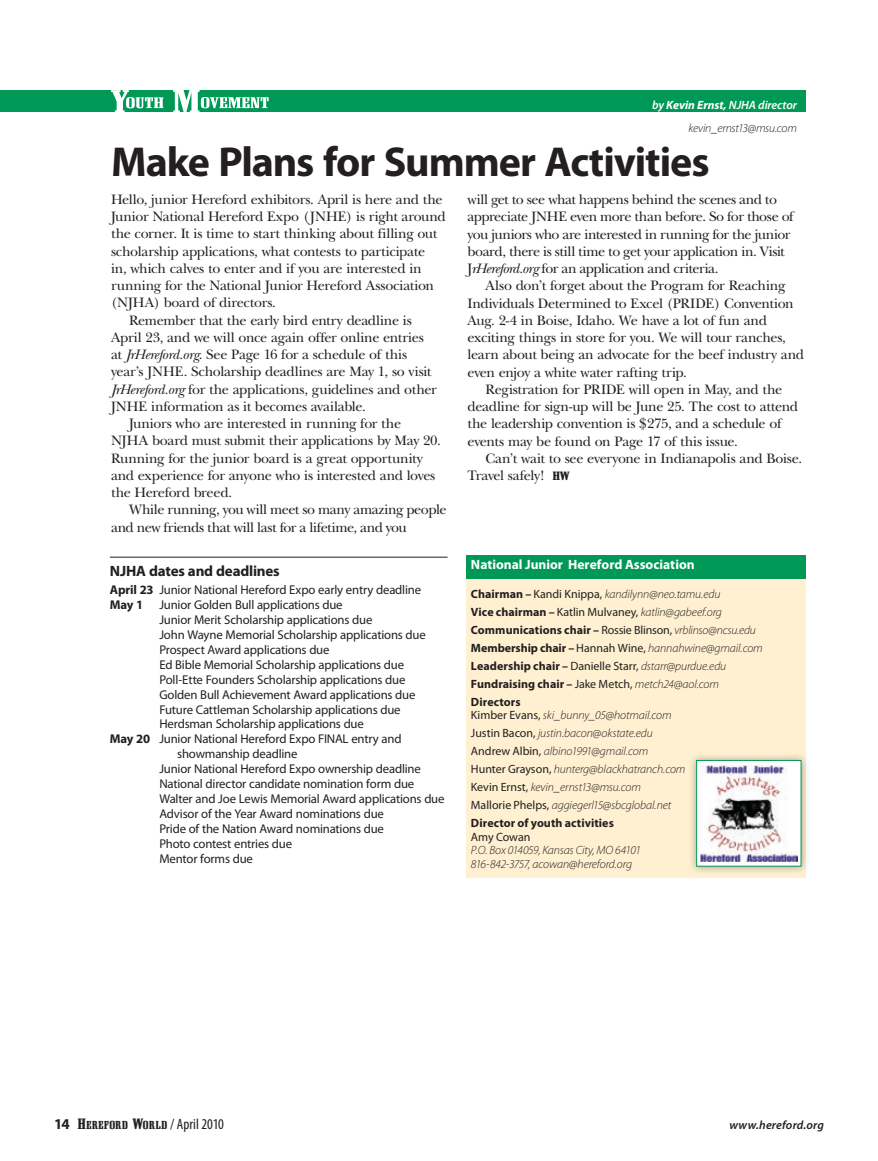
<style>
.page{position:relative;width:878px;height:1161px;background:#fff}
.page>*{position:absolute;margin:0;border:0;box-sizing:border-box;transform-origin:0 0}
.t1{font:700 42px "Myriad Pro";letter-spacing:-.025em;color:#231f20}
.t2{font:700 15px "Myriad Pro";letter-spacing:-.015em;color:#231f20}
.t3{font:14.25px/17.2px "New Baskerville";letter-spacing:-.025em;color:#231f20}
.t4{font:700 13.5px "Myriad Pro";color:#fff}
.t5{font:12.75px/15px "Myriad Pro";letter-spacing:-.015em;color:#231f20}
.t6{font:italic 300 12px/18px "Myriad Pro";letter-spacing:-.01em;color:#231f20}
.t7{font:italic 600 12px "Myriad Pro";letter-spacing:.015em;color:#231f20}
.t8{font:12px "Myriad Pro";letter-spacing:-.005em;color:#231f20}
.t9{font:11.55px "Shattuck";letter-spacing:.03em;color:#231f20;scale:1.1 1}
.s1{font-weight:600;color:#fff}
.s2{font-weight:700;color:#fff}
.s3{font-style:italic}
.s4{font-weight:700}
.s5{font-family:"Shattuck";font-size:12px}
.s6{font-weight:700;font-style:normal}
.s7{font-weight:400;font-style:normal}
.s8{font-family:"Myriad Pro";font-weight:700;font-size:15px}
.s9{font-size:15px}
.s10{font-family:"Myriad Pro";font-stretch:condensed;font-size:15px}
</style>
<div class="page">
<div style="left:0;top:90px;width:806px;height:22px;background:#009856"></div>
<svg style="left:111px;top:90px;width:158px;height:22px"></svg>
<div style="left:466px;top:573px;width:340px;height:305px;background:#fef0d0"></div>
<div style="left:466px;top:555px;width:340px;height:23px;background:#009856"></div>
<div style="left:688px;top:752px;width:121px;height:123px;background:#231f20;opacity:.4"></div>
<div style="left:696px;top:760px;width:105px;height:106px;background:#fff"></div>
<img style="left:700px;top:766px;width:97px;height:95px">
<div style="left:696px;top:760px;width:105px;height:107px;border:1px solid #009856"></div>
<hr style="left:110px;top:557px;width:337px;height:1px;background:#231f20">
<p class="t6" style="left:652px;top:94px;width:146px;line-height:22.8px;text-align:right"><span class="s1">by</span> <span class="s2">Kevin Ernst,</span> <span class="s1">NJHA director </span>kevin_ernst13@msu.com</p>
<h1 class="t1" style="left:111px;top:134px;width:600px">Make Plans for Summer Activities</h1>
<p class="t3" style="left:111px;top:191px;width:333px">Hello, junior Hereford exhibitors. April is here and the</p>
<p class="t3" style="left:111px;top:208px;width:336px">Junior National Hereford Expo (JNHE) is right around</p>
<p class="t3" style="left:111px;top:225px;width:328px">the corner. It is time to start thinking about filling out</p>
<p class="t3" style="left:111px;top:243px;width:316px">scholarship applications, what contests to participate</p>
<p class="t3" style="left:111px;top:260px;width:312px">in, which calves to enter and if you are interested in</p>
<p class="t3" style="left:111px;top:277px;width:324px">running for the National Junior Hereford Association</p>
<p class="t3" style="left:111px;top:294px;width:166px">(NJHA) board of directors.</p>
<p class="t3" style="left:129px;top:312px;width:284px">Remember that the early bird entry deadline is</p>
<p class="t3" style="left:111px;top:329px;width:314px">April 23, and we will once again offer online entries</p>
<p class="t3" style="left:111px;top:346px;width:298px">at <span class="s3">JrHereford.org</span>. See Page 16 for a schedule of this</p>
<p class="t3" style="left:111px;top:363px;width:322px">year’s JNHE. Scholarship deadlines are May 1, so visit</p>
<p class="t3" style="left:111px;top:381px;width:327px"><span class="s3">JrHereford.org</span> for the applications, guidelines and other</p>
<p class="t3" style="left:111px;top:398px;width:256px">JNHE information as it becomes available.</p>
<p class="t3" style="left:129px;top:415px;width:273px">Juniors who are interested in running for the</p>
<p class="t3" style="left:111px;top:432px;width:331px">NJHA board must submit their applications by May 20.</p>
<p class="t3" style="left:111px;top:450px;width:313px">Running for the junior board is a great opportunity</p>
<p class="t3" style="left:111px;top:467px;width:326px">and experience for anyone who is interested and loves</p>
<p class="t3" style="left:111px;top:484px;width:122px">the Hereford breed.</p>
<p class="t3" style="left:129px;top:501px;width:319px">While running, you will meet so many amazing people</p>
<p class="t3" style="left:111px;top:519px;width:297px">and new friends that will last for a lifetime, and you</p>
<p class="t2" style="left:110px;top:561px;width:171px">NJHA dates and deadlines</p>
<p class="t5" style="left:110px;top:582px;width:313px"><span class="s4">April 23</span> Junior National Hereford Expo early entry deadline<br><span class="s4">May 1</span></p>
<p class="t5" style="left:159px;top:597px;width:185px">Junior Golden Bull applications due</p>
<p class="t5" style="left:159px;top:612px;width:214px">Junior Merit Scholarship applications due</p>
<p class="t5" style="left:159px;top:627px;width:268px">John Wayne Memorial Scholarship applications due</p>
<p class="t5" style="left:159px;top:642px;width:172px">Prospect Award applications due</p>
<p class="t5" style="left:159px;top:657px;width:246px">Ed Bible Memorial Scholarship applications due</p>
<p class="t5" style="left:159px;top:672px;width:247px">Poll-Ette Founders Scholarship applications due</p>
<p class="t5" style="left:159px;top:687px;width:257px">Golden Bull Achievement Award applications due</p>
<p class="t5" style="left:159px;top:702px;width:243px">Future Cattleman Scholarship applications due</p>
<p class="t5" style="left:159px;top:717px;width:206px">Herdsman Scholarship applications due</p>
<p class="t5" style="left:110px;top:732px;width:293px"><span class="s4">May 20</span> Junior National Hereford Expo FINAL entry and</p>
<p class="t5" style="left:177px;top:747px;width:122px">showmanship deadline</p>
<p class="t5" style="left:159px;top:762px;width:263px">Junior National Hereford Expo ownership deadline</p>
<p class="t5" style="left:159px;top:776px;width:256px">National director candidate nomination form due</p>
<p class="t5" style="left:159px;top:791px;width:287px">Walter and Joe Lewis Memorial Award applications due</p>
<p class="t5" style="left:159px;top:806px;width:226px">Advisor of the Year Award nominations due</p>
<p class="t5" style="left:159px;top:821px;width:226px">Pride of the Nation Award nominations due</p>
<p class="t5" style="left:159px;top:836px;width:134px">Photo contest entries due</p>
<p class="t5" style="left:159px;top:851px;width:95px">Mentor forms due</p>
<p class="t3" style="left:467px;top:191px;width:328px">will get to see what happens behind the scenes and to appreciate JNHE even more than before. So for those of you juniors who are interested in running for the junior board, there is still time to get your application in. Visit J<span class="s3">rHereford.org</span> for an application and criteria.</p>
<p class="t3" style="left:485px;top:277px;width:301px">Also don’t forget about the Program for Reaching</p>
<p class="t3" style="left:467px;top:294px;width:328px">Individuals Determined to Excel (PRIDE) Convention</p>
<p class="t3" style="left:467px;top:312px;width:301px">Aug. 2-4 in Boise, Idaho. We have a lot of fun and</p>
<p class="t3" style="left:467px;top:329px;width:320px">exciting things in store for you. We will tour ranches,</p>
<p class="t3" style="left:467px;top:346px;width:338px">learn about being an advocate for the beef industry and</p>
<p class="t3" style="left:467px;top:363px;width:221px">even enjoy a white water rafting trip.</p>
<p class="t3" style="left:485px;top:381px;width:298px">Registration for PRIDE will open in May, and the</p>
<p class="t3" style="left:467px;top:398px;width:332px">deadline for sign-up will be June 25. The cost to attend</p>
<p class="t3" style="left:467px;top:415px;width:315px">the leadership convention is $275, and a schedule of</p>
<p class="t3" style="left:467px;top:432px;width:272px">events may be found on Page 17 of this issue.</p>
<p class="t3" style="left:485px;top:450px;width:318px">Can’t wait to see everyone in Indianapolis and Boise.</p>
<p class="t3" style="left:467px;top:467px;width:104px">Travel safely! <span class="s5">HW</span></p>
<p class="t4" style="left:471px;top:556px;width:225px">National Junior Hereford Association</p>
<p class="t6" style="left:471px;top:585px;width:293px"><span class="s6">Chairman –</span> <span class="s7">Kandi Knippa,</span> kandilynn@neo.tamu.edu<br><span class="s6">Vice chairman –</span> <span class="s7">Katlin Mulvaney,</span> katlin@gabeef.org <span class="s6">Communications chair –</span> <span class="s7">Rossie Blinson,</span> vrblinso@ncsu.edu <span class="s6">Membership chair –</span> <span class="s7">Hannah Wine,</span> hannahwine@gmail.com <span class="s6">Leadership chair –</span> <span class="s7">Danielle Starr,</span> dstarr@purdue.edu <span class="s6">Fundraising chair –</span> <span class="s7">Jake Metch,</span> metch24@aol.com <span class="s6">Directors</span></p>
<p class="t6" style="left:471px;top:706px;width:216px"><span class="s7">Kimber Evans,</span> ski_bunny_05@hotmail.com <span class="s7">Justin Bacon,</span> justin.bacon@okstate.edu <span class="s7">Andrew Albin,</span> albino1991@gmail.com <span class="s7">Hunter Grayson,</span> hunterg@blackhatranch.com <span class="s7">Kevin Ernst,</span> kevin_ernst13@msu.com<br><span class="s7">Mallorie Phelps,</span> aggiegerl15@sbcglobal.net <span class="s6">Director of youth activities</span></p>
<p class="t8" style="left:471px;top:829px;width:61px">Amy Cowan</p>
<p class="t6" style="left:471px;top:844px;width:171px;line-height:13.5px">P.O. Box 014059, Kansas City, MO 64101<br>816-842-3757, acowan@hereford.org</p>
<p class="t9" style="left:54px;top:1118px;width:156px"><span class="s8">14</span> <span class="s9">H</span>EREFORD <span class="s9">W</span>ORLD <span class="s10">/ April 2010</span></p>
<p class="t7" style="left:729px;top:1117px;width:96px">www.hereford.org</p>
</div>
